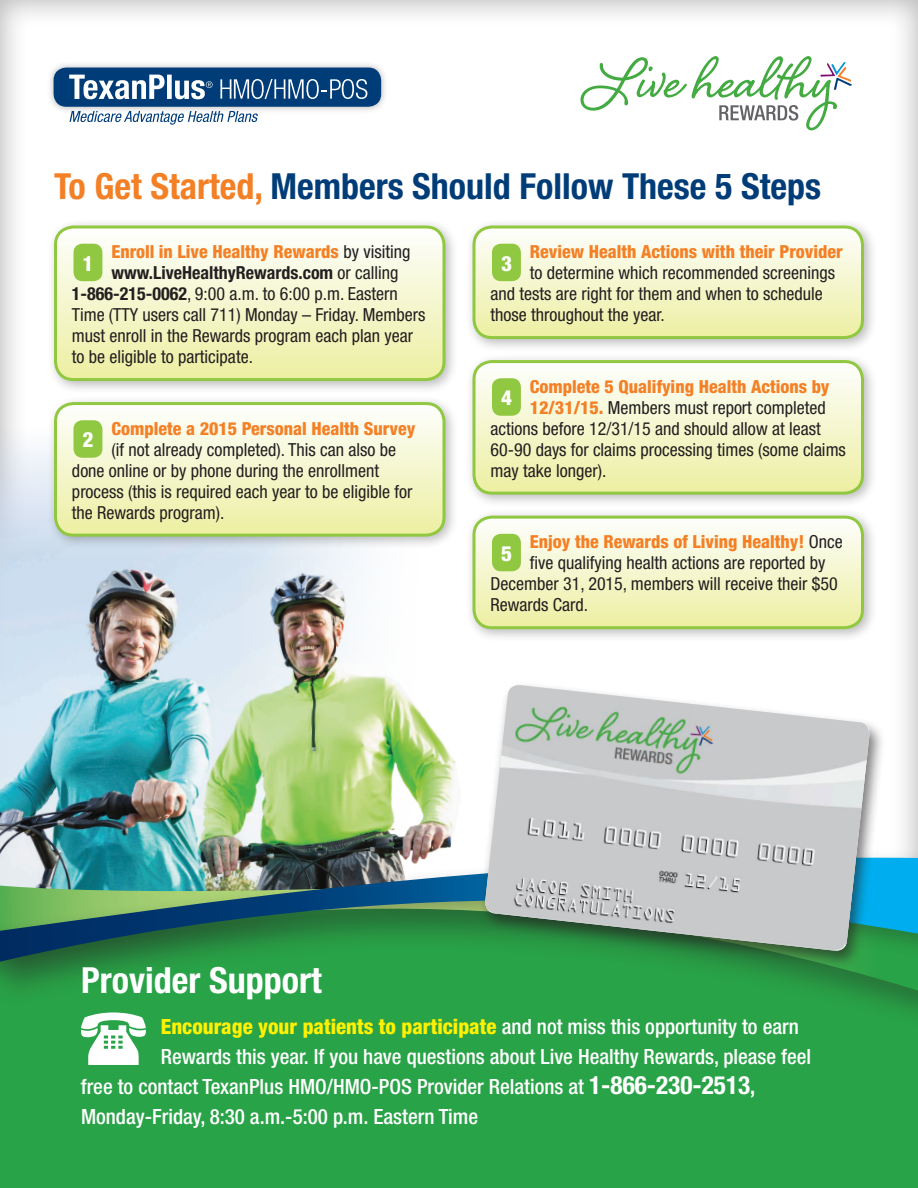
<style>
.page{position:relative;width:918px;height:1188px;background:#fff}
.page>*{position:absolute;margin:0;border:0;box-sizing:border-box;transform-origin:0 0}
.t1{font:700 condensed 36px "Helvetica Neue";color:#003d78}
.t2{font:700 condensed 36px "Helvetica Neue";color:#fff}
.t3{font:500 condensed 21px "Helvetica Neue";color:#fff}
.t4{font:800 condensed 21px "Helvetica Neue";color:#fff101}
.t5{font:800 condensed 21px "Helvetica Neue";color:#fff}
.t6{font:condensed 18px/21px "Helvetica Neue";color:#231f20}
.t7{font:800 condensed 18px "Helvetica Neue";color:#f48026}
.t8{font:700 condensed 18px "Helvetica Neue";color:#231f20}
.s1{color:#f48026}
.s2{font-weight:400;color:#231f20}
.s3{font-weight:400}
.s4{font-weight:700}
.s5{font-weight:800;color:#f48026}
.s6{font-weight:500;color:#fff}
.s7{font-weight:700;font-size:25.2px}
</style>
<div class="page">
<div style="left:0;top:0;width:918px;height:1188px;background:#231f20;opacity:.3"></div>
<img style="left:0;top:342px;width:872px;height:506px">
<div style="left:0;top:902px;width:918px;height:286px;background:#29a347"></div>
<div style="left:0;top:848px;width:918px;height:145px;background:#231f20;opacity:.3"></div>
<img style="left:0;top:856px;width:918px;height:106px">
<div style="left:47px;top:219px;width:412px;height:175px;background:#231f20;opacity:.3"></div>
<svg style="left:56px;top:227px;width:388px;height:153px"></svg>
<div style="left:74px;top:244px;width:28px;height:37px;background:#91c841;border-radius:9px"></div>
<div style="left:54px;top:226px;width:392px;height:155px;border:3px solid #91c841;border-radius:18px"></div>
<div style="left:47px;top:395px;width:412px;height:155px;background:#231f20;opacity:.3"></div>
<svg style="left:56px;top:404px;width:388px;height:131px;background:#f4f6ce"></svg>
<div style="left:74px;top:420px;width:28px;height:38px;background:#91c841;border-radius:9px"></div>
<div style="left:54px;top:402px;width:392px;height:135px;border:3px solid #91c841;border-radius:18px"></div>
<div style="left:466px;top:219px;width:411px;height:133px;background:#231f20;opacity:.3"></div>
<svg style="left:474px;top:227px;width:388px;height:111px;background:#f4f6ce"></svg>
<div style="left:492px;top:244px;width:29px;height:37px;background:#91c841;border-radius:9px"></div>
<div style="left:472px;top:226px;width:392px;height:113px;border:3px solid #91c841;border-radius:18px"></div>
<div style="left:466px;top:353px;width:411px;height:155px;background:#231f20;opacity:.3"></div>
<svg style="left:474px;top:362px;width:388px;height:131px;background:#f4f6ce"></svg>
<div style="left:492px;top:378px;width:29px;height:38px;background:#91c841;border-radius:9px"></div>
<div style="left:472px;top:360px;width:392px;height:135px;border:3px solid #91c841;border-radius:18px"></div>
<div style="left:466px;top:509px;width:411px;height:134px;background:#231f20;opacity:.3"></div>
<svg style="left:474px;top:517px;width:388px;height:111px;background:#f4f6ce"></svg>
<div style="left:492px;top:534px;width:29px;height:37px;background:#91c841;border-radius:9px"></div>
<div style="left:472px;top:516px;width:392px;height:113px;border:3px solid #91c841;border-radius:18px"></div>
<div style="left:478px;top:681px;width:407px;height:288px;background:#231f20;opacity:.6"></div>
<img style="left:484px;top:685px;width:387px;height:267px">
<svg style="left:580px;top:56px;width:272px;height:74px"></svg>
<svg style="left:81px;top:1012px;width:65px;height:53px"></svg>
<img style="left:45px;top:59px;width:345px;height:57px">
<div style="left:54px;top:68px;width:327px;height:39px;background:#003d78;border-radius:13px"></div>
<svg style="left:69px;top:111px;width:189px;height:14px"></svg>
<svg style="left:69px;top:75px;width:144px;height:24px"></svg>
<svg style="left:220px;top:79px;width:147px;height:20px"></svg>
<h1 class="t1" style="left:54px;top:164px;width:769px"><span class="s1">To Get Started,</span> Members Should Follow These 5 Steps</h1>
<p class="t7" style="left:111px;top:241px;width:301px">Enroll in Live Healthy Rewards <span class="s2">by visiting</span></p>
<p class="t8" style="left:111px;top:262px;width:289px">www.LiveHealthyRewards.com <span class="s3">or calling</span></p>
<p class="t6" style="left:72px;top:283px;width:327px"><span class="s4">1-866-215-0062</span>, 9:00 a.m. to 6:00 p.m. Eastern</p>
<p class="t6" style="left:72px;top:304px;width:355px">Time (TTY users call 711) Monday – Friday. Members</p>
<p class="t6" style="left:72px;top:325px;width:343px">must enroll in the Rewards program each plan year</p>
<p class="t6" style="left:72px;top:346px;width:183px">to be eligible to participate.</p>
<p class="t5" style="left:82px;top:250px;width:12px">1</p>
<p class="t7" style="left:111px;top:417px;width:306px">Complete a 2015 Personal Health Survey</p>
<p class="t6" style="left:72px;top:439px;width:342px;text-indent:39px">(if not already completed). This can also be done online or by phone during the enrollment process (this is required each year to be eligible for the Rewards program).</p>
<p class="t5" style="left:82px;top:427px;width:12px">2</p>
<p class="t7" style="left:530px;top:241px;width:314px">Review Health Actions with their Provider</p>
<p class="t6" style="left:490px;top:262px;width:346px;text-indent:39px">to determine which recommended screenings and tests are right for them and when to schedule those throughout the year.</p>
<p class="t5" style="left:501px;top:250px;width:12px">3</p>
<p class="t7" style="left:530px;top:375px;width:301px">Complete 5 Qualifying Health Actions by</p>
<p class="t6" style="left:530px;top:397px;width:298px"><span class="s5">12/31/15.</span> Members must report completed</p>
<p class="t6" style="left:490px;top:418px;width:332px">actions before 12/31/15 and should allow at least</p>
<p class="t6" style="left:490px;top:439px;width:357px">60-90 days for claims processing times (some claims</p>
<p class="t6" style="left:490px;top:460px;width:117px">may take longer).</p>
<p class="t5" style="left:501px;top:385px;width:12px">4</p>
<p class="t7" style="left:530px;top:531px;width:314px">Enjoy the Rewards of Living Healthy! <span class="s2">Once</span></p>
<p class="t6" style="left:530px;top:552px;width:297px">five qualifying health actions are reported by</p>
<p class="t6" style="left:490px;top:573px;width:349px">December 31, 2015, members will receive their $50</p>
<p class="t6" style="left:490px;top:594px;width:99px">Rewards Card.</p>
<p class="t5" style="left:501px;top:541px;width:12px">5</p>
<h1 class="t2" style="left:81px;top:958px;width:242px">Provider Support</h1>
<p class="t4" style="left:161px;top:1013px;width:640px">Encourage your patients to participate <span class="s6">and not miss this opportunity to earn</span></p>
<p class="t3" style="left:161px;top:1044px;width:652px">Rewards this year. If you have questions about Live Healthy Rewards, please feel</p>
<p class="t3" style="left:81px;top:1074px;width:676px">free to contact TexanPlus HMO/HMO-POS Provider Relations at <span class="s7">1-866-230-2513</span><span class="s4">,</span></p>
<p class="t3" style="left:81px;top:1104px;width:399px">Monday-Friday, 8:30 a.m.-5:00 p.m. Eastern Time</p>
</div>
